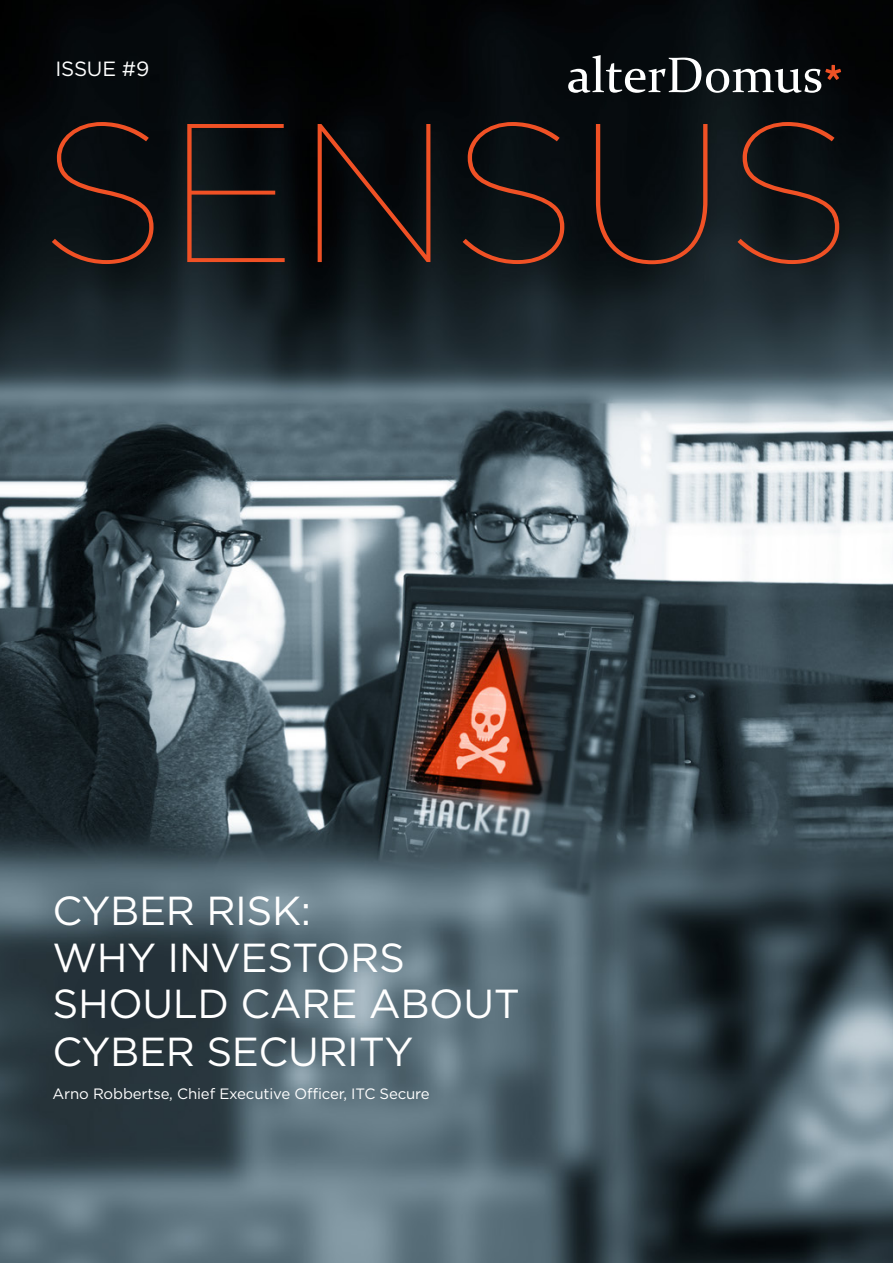
<style>
.page{position:relative;width:893px;height:1263px;background:#fff}
.page>*{position:absolute;margin:0;border:0;box-sizing:border-box;transform-origin:0 0}
.t1{font:100 197.25px "Gotham";color:#f05125}
.t2{font:40.5px/47px "Gotham";letter-spacing:-.01em;color:#fff}
.t3{font:20.55px "Gotham";letter-spacing:-.01em;color:#fff}
.t4{font:15px "Gotham";letter-spacing:-.01em;color:#fff}
</style>
<div class="page">
<img style="left:0;top:0;width:893px;height:1263px">
<svg style="left:568px;top:55px;width:273px;height:38px"></svg>
<p class="t3" style="left:55px;top:56px;width:95px">ISSUE #9</p>
<h1 class="t1" style="left:40px;top:71px;width:814px">SENSUS</h1>
<p class="t2" style="left:52px;top:887px;width:469px">CYBER RISK:<br>WHY INVESTORS<br>SHOULD CARE ABOUT<br>CYBER SECURITY</p>
<p class="t4" style="left:52px;top:1084px;width:379px">Arno Robbertse, Chief Executive Officer, ITC Secure</p>
</div>
